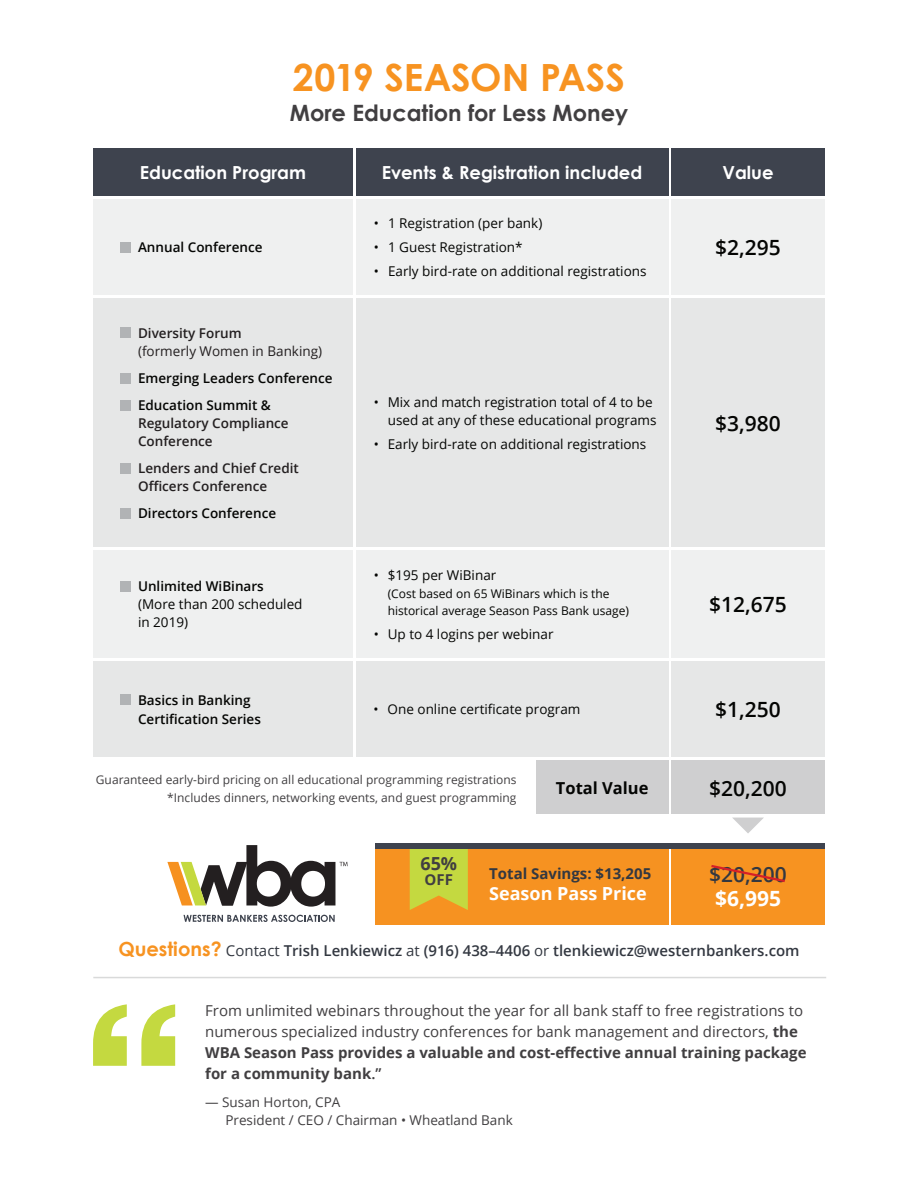
<style>
.page{position:relative;width:918px;height:1188px;background:#fff}
.page>*{position:absolute;margin:0;border:0;box-sizing:border-box;transform-origin:0 0}
.t1{font:700 expanded 174px "Helvetica Neue LT Std";color:#c4d940}
.t2{font:700 37.5px "Century Gothic";letter-spacing:-.005em;color:#f79321}
.t3{font:700 22.5px "Century Gothic";color:#413f41}
.t4{font:600 21px "Open Sans";color:#040503}
.t5{font:600 21px "Open Sans";color:#333841}
.t6{font:700 21px "Open Sans";color:#fff}
.t7{font:700 18px "Century Gothic";color:#fff}
.t8{font:700 18px "Open Sans";color:#fff}
.t9{font:700 18px "Open Sans";color:#413f41}
.t10{font:700 16.5px "Open Sans";color:#040503}
.t11{font:15px/21px "Open Sans";color:#413f41}
.t12{font:600 15px "Open Sans";color:#333841}
.t13{font:700 15px "Open Sans";color:#333841}
.t14{font:700 15px "Open Sans";color:#413f41}
.t15{font:13.5px/18px "Open Sans";color:#040503;text-align:right}
.t16{font:600 13.5px/27px "Open Sans";color:#040503}
.t17{font:600 13.5px/18px "Open Sans";color:#231f20}
.t18{font:13.5px/18px "Open Sans";color:#413f41}
.t19{font:13.5px "Open Sans";color:#231f20}
.t20{font:12px/18px "Open Sans";color:#413f41;text-align:right}
.t21{font:12px/16.5px "Open Sans";color:#040503}
.s1{font-family:"Century Gothic";font-weight:700;font-size:19.5px;color:#f79321}
.s2{font-weight:400}
.s3{font-weight:700}
.s4{font-weight:600}
</style>
<div class="page">
<div style="left:356px;top:149px;width:312px;height:47px;background:#3e434e"></div>
<div style="left:93px;top:149px;width:260px;height:47px;background:#3e434e"></div>
<div style="left:671px;top:149px;width:154px;height:47px;background:#3e434e"></div>
<div style="left:356px;top:199px;width:312px;height:96px;background:#eff0f0"></div>
<div style="left:93px;top:199px;width:260px;height:96px;background:#eff0f0"></div>
<div style="left:356px;top:550px;width:312px;height:108px;background:#eff0f0"></div>
<div style="left:93px;top:550px;width:260px;height:108px;background:#eff0f0"></div>
<div style="left:536px;top:760px;width:132px;height:54px;background:#cfcfd0"></div>
<div style="left:356px;top:299px;width:312px;height:248px;background:#e6e7e7"></div>
<div style="left:356px;top:661px;width:312px;height:96px;background:#e6e7e7"></div>
<div style="left:93px;top:661px;width:260px;height:96px;background:#e6e7e7"></div>
<div style="left:671px;top:199px;width:154px;height:96px;background:#eff0f0"></div>
<div style="left:671px;top:550px;width:154px;height:108px;background:#eff0f0"></div>
<div style="left:671px;top:760px;width:154px;height:54px;background:#cfcfd0"></div>
<div style="left:671px;top:299px;width:154px;height:248px;background:#e6e7e7"></div>
<div style="left:671px;top:661px;width:154px;height:96px;background:#e6e7e7"></div>
<div style="left:375px;top:849px;width:293px;height:75px;background:#f69221"></div>
<div style="left:671px;top:849px;width:154px;height:75px;background:#f79321"></div>
<svg style="left:711px;top:865px;width:74px;height:17px"></svg>
<svg style="left:410px;top:849px;width:58px;height:61px;background:#cad03c"></svg>
<svg style="left:733px;top:818px;width:30px;height:15px"></svg>
<div style="left:120px;top:242px;width:11px;height:11px;background:#b1b3b5"></div>
<div style="left:93px;top:299px;width:260px;height:248px;background:#e6e7e7"></div>
<div style="left:120px;top:328px;width:11px;height:10px;background:#b1b3b5"></div>
<div style="left:120px;top:373px;width:11px;height:10px;background:#b1b3b5"></div>
<div style="left:120px;top:400px;width:11px;height:10px;background:#b1b3b5"></div>
<div style="left:120px;top:463px;width:11px;height:10px;background:#b1b3b5"></div>
<div style="left:120px;top:508px;width:11px;height:10px;background:#b1b3b5"></div>
<div style="left:120px;top:581px;width:11px;height:11px;background:#b1b3b5"></div>
<div style="left:120px;top:694px;width:11px;height:11px;background:#b1b3b5"></div>
<hr style="left:93px;top:977px;width:733px;height:1px;background:#d9dada">
<svg style="left:184px;top:915px;width:151px;height:7px"></svg>
<svg style="left:167px;top:845px;width:181px;height:62px"></svg>
<div style="left:375px;top:843px;width:450px;height:6px;background:#3e434e"></div>
<h2 class="t2" style="left:293px;top:49px;width:334px">2019 SEASON PASS</h2>
<h3 class="t3" style="left:290px;top:96px;width:340px">More Education for Less Money</h3>
<h3 class="t7" style="left:140px;top:159px;width:168px">Education Program</h3>
<h3 class="t7" style="left:382px;top:159px;width:262px">Events &amp; Registration included</h3>
<h3 class="t7" style="left:722px;top:159px;width:53px">Value</h3>
<p class="t15" style="left:374px;top:214px;width:170px">• 1 Registration (per bank)</p>
<p class="t15" style="left:374px;top:238px;width:150px">• 1 Guest Registration*</p>
<p class="t15" style="left:374px;top:262px;width:274px">• Early bird-rate on additional registrations</p>
<p class="t16" style="left:138px;top:233px;width:126px">Annual Conference</p>
<h3 class="t4" style="left:715px;top:233px;width:67px">$2,295</h3>
<p class="t17" style="left:138px;top:324px;width:105px">Diversity Forum</p>
<p class="t19" style="left:138px;top:342px;width:186px">(formerly Women in Banking)</p>
<p class="t16" style="left:138px;top:364px;width:196px">Emerging Leaders Conference<br>Education Summit &amp;</p>
<p class="t17" style="left:138px;top:414px;width:152px">Regulatory Compliance<br>Conference</p>
<p class="t17" style="left:138px;top:459px;width:162px">Lenders and Chief Credit<br>Officers Conference</p>
<p class="t16" style="left:138px;top:499px;width:140px">Directors Conference</p>
<p class="t16" style="left:138px;top:573px;width:127px">Unlimited WiBinars</p>
<p class="t15" style="left:138px;top:595px;width:166px;text-align:left">(More than 200 scheduled in 2019)</p>
<p class="t16" style="left:138px;top:690px;width:124px;line-height:19.5px">Basics in Banking<br>Certification Series</p>
<p class="t15" style="left:374px;top:393px;width:284px">• Mix and match registration total of 4 to be used at any of these educational programs</p>
<p class="t15" style="left:374px;top:435px;width:274px">• Early bird-rate on additional registrations</p>
<p class="t15" style="left:374px;top:566px;width:124px">• $195 per WiBinar</p>
<p class="t21" style="left:388px;top:585px;width:243px">(Cost based on 65 WiBinars which is the historical average Season Pass Bank usage)</p>
<p class="t15" style="left:374px;top:624px;width:181px">• Up to 4 logins per webinar</p>
<h3 class="t4" style="left:715px;top:409px;width:67px">$3,980</h3>
<h3 class="t4" style="left:709px;top:590px;width:79px">$12,675</h3>
<p class="t15" style="left:374px;top:700px;width:208px">• One online certificate program</p>
<h3 class="t4" style="left:715px;top:695px;width:67px">$1,250</h3>
<p class="t20" style="left:96px;top:770px;width:422px">Guaranteed early-bird pricing on all educational programming registrations *Includes dinners, networking events, and guest programming</p>
<p class="t10" style="left:556px;top:776px;width:94px">Total Value</p>
<h3 class="t4" style="left:709px;top:774px;width:79px">$20,200</h3>
<h3 class="t9" style="left:420px;top:851px;width:38px">65%</h3>
<p class="t14" style="left:425px;top:869px;width:30px">OFF</p>
<h3 class="t5" style="left:709px;top:860px;width:79px">$20,200</h3>
<p class="t13" style="left:489px;top:862px;width:164px">Total Savings: $13,205</p>
<h3 class="t8" style="left:489px;top:881px;width:159px">Season Pass Price</h3>
<h3 class="t6" style="left:715px;top:884px;width:68px">$6,995</h3>
<p class="t12" style="left:118px;top:941px;width:683px"><span class="s1">Questions?</span> <span class="s2">Contact</span> Trish Lenkiewicz <span class="s2">at</span> (916) 438–4406 <span class="s2">or</span> tlenkiewicz@westernbankers.com</p>
<h1 class="t1" style="left:83px;top:957px;width:105px">“</h1>
<p class="t11" style="left:205px;top:1000px;width:603px">From unlimited webinars throughout the year for all bank staff to free registrations to numerous specialized industry conferences for bank management and directors, <span class="s3">the WBA Season Pass provides a valuable and cost-effective annual training package for a community bank</span><span class="s4">.”</span></p>
<p class="t18" style="left:225px;top:1093px;width:289px;text-indent:-20px">— Susan Horton, CPA<br>President / CEO / Chairman • Wheatland Bank</p>
</div>
